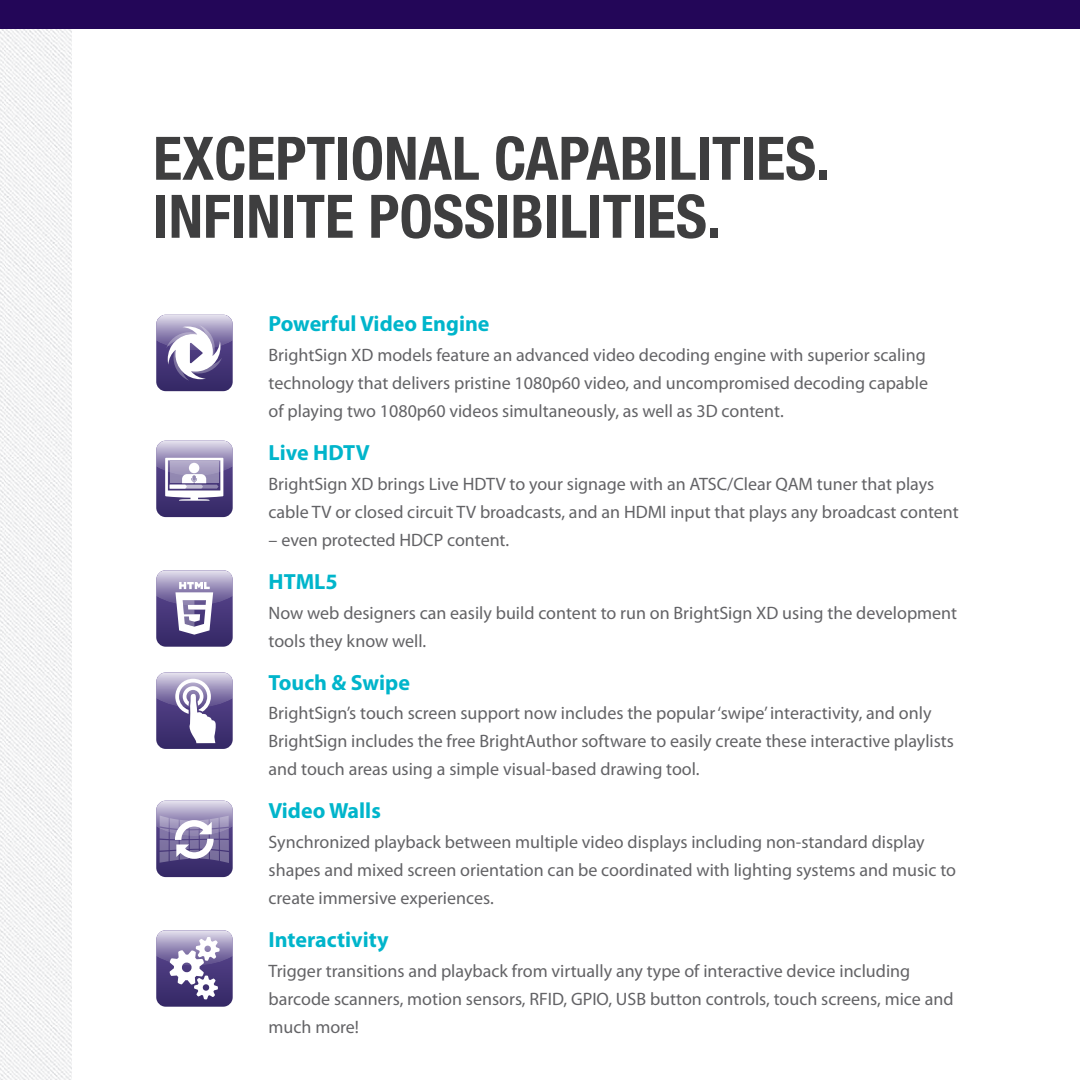
<style>
.page{position:relative;width:1080px;height:1080px;background:#fff}
.page>*{position:absolute;margin:0;border:0;box-sizing:border-box;transform-origin:0 0}
.t1{font:700 condensed 60px "Helvetica Neue";color:#3e3e3f}
.t2{font:700 22px "Myriad Pro";color:#00b5cb}
.t3{font:18px/28px "Myriad Pro";color:#636366}
</style>
<div class="page">
<img style="left:0;top:29px;width:72px;height:1051px">
<div style="left:0;top:0;width:1080px;height:29px;background:#230658"></div>
<svg style="left:156px;top:315px;width:77px;height:76px"></svg>
<svg style="left:156px;top:441px;width:77px;height:76px"></svg>
<svg style="left:156px;top:570px;width:77px;height:77px"></svg>
<svg style="left:156px;top:930px;width:77px;height:77px"></svg>
<svg style="left:156px;top:672px;width:77px;height:77px"></svg>
<svg style="left:156px;top:801px;width:77px;height:76px;background:#8c82ab"></svg>
<h1 class="t1" style="left:153px;top:122px;width:119px">EXCEPTI</h1>
<h1 class="t1" style="left:351px;top:122px;width:65px">ONAL</h1>
<h1 class="t1" style="left:494px;top:122px;width:59px">CAPABILITIES</h1>
<h1 class="t1" style="left:816px;top:122px;width:16px">.</h1>
<h1 class="t1" style="left:153px;top:180px;width:103px">INFINITE</h1>
<h1 class="t1" style="left:368px;top:180px;width:91px">POSSIBILITIES</h1>
<h1 class="t1" style="left:707px;top:180px;width:16px">.</h1>
<p class="t2" style="left:269px;top:311px;width:223px">Powerful Video Engine</p>
<p class="t3" style="left:269px;top:341px;width:661px">BrightSign XD models feature an advanced video decoding engine with superior scaling technology that delivers pristine 1080p60 video, and uncompromised decoding capable of playing two 1080p60 videos simultaneously, as well as 3D content.</p>
<p class="t2" style="left:269px;top:440px;width:103px">Live HDTV</p>
<p class="t3" style="left:269px;top:470px;width:692px">BrightSign XD brings Live HDTV to your signage with an ATSC/Clear QAM tuner that plays cable TV or closed circuit TV broadcasts, and an HDMI input that plays any broadcast content</p>
<p class="t3" style="left:269px;top:526px;width:242px">– even protected HDCP content.</p>
<p class="t2" style="left:269px;top:569px;width:71px">HTML5</p>
<p class="t3" style="left:269px;top:599px;width:690px">Now web designers can easily build content to run on BrightSign XD using the development tools they know well.</p>
<p class="t2" style="left:269px;top:670px;width:143px">Touch &amp; Swipe</p>
<p class="t3" style="left:269px;top:700px;width:687px">BrightSign’s touch screen support now includes the popular ‘swipe’ interactivity, and only<br>BrightSign includes the free BrightAuthor software to easily create these interactive playlists and touch areas using a simple visual-based drawing tool.</p>
<p class="t2" style="left:269px;top:799px;width:114px">Video Walls</p>
<p class="t3" style="left:269px;top:829px;width:689px">Synchronized playback between multiple video displays including non-standard display shapes and mixed screen orientation can be coordinated with lighting systems and music to create immersive experiences.</p>
<p class="t2" style="left:269px;top:927px;width:122px">Interactivity</p>
<p class="t3" style="left:269px;top:957px;width:686px">Trigger transitions and playback from virtually any type of interactive device including barcode scanners, motion sensors, RFID, GPIO, USB button controls, touch screens, mice and much more!</p>
</div>
